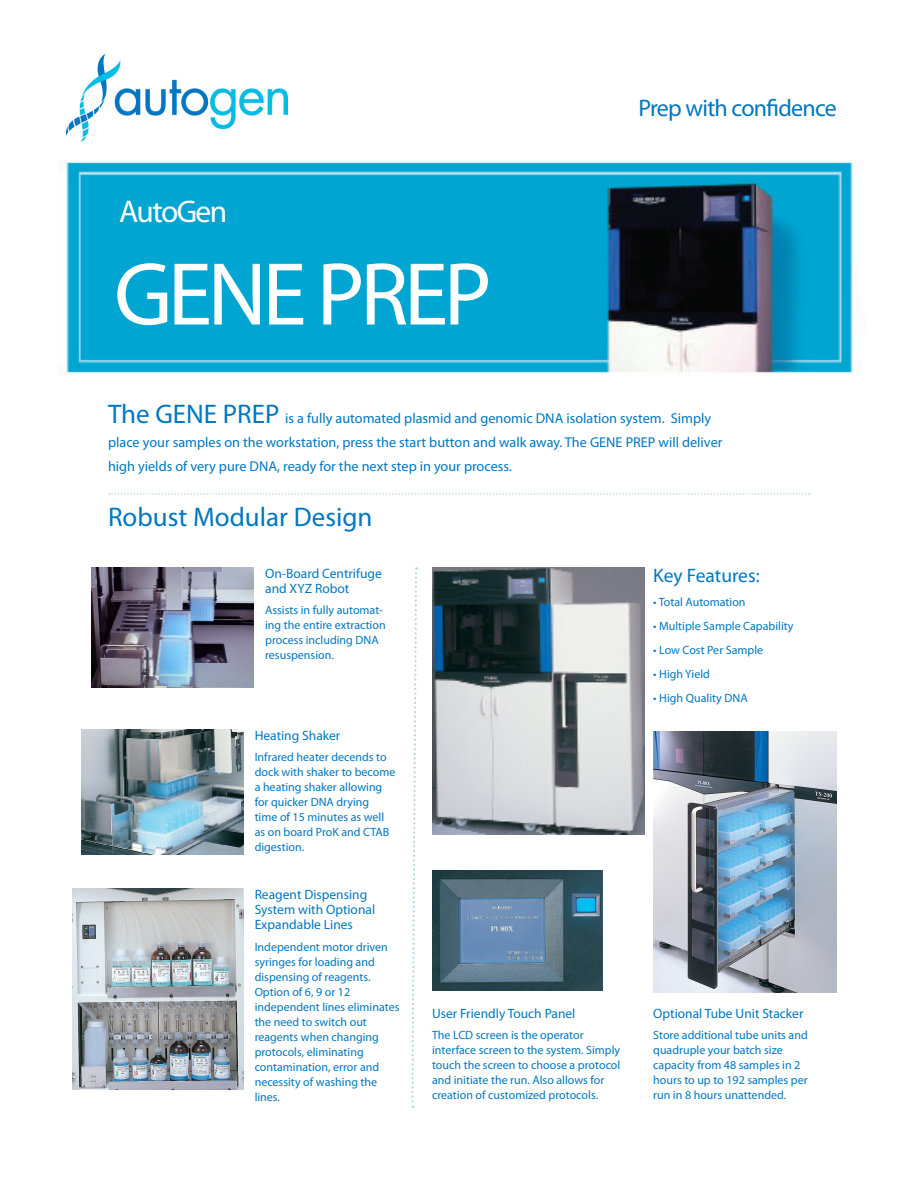
<style>
.page{position:relative;width:918px;height:1188px;background:#fff}
.page>*{position:absolute;margin:0;border:0;box-sizing:border-box;transform-origin:0 0}
.Header_Product_Numbe{font:90px "Myriad Pro";letter-spacing:-.05em;color:#fff}
.Header_Product_Numbe-2{font:31.5px "Myriad Pro";letter-spacing:-.05em;color:#fff}
.Intro_text{font:27px "Myriad Pro";color:#0077c0}
.t1{font:24px "Myriad Pro";letter-spacing:-.03em;color:#0077c0}
.Intro_text-2{font:19.5px "Myriad Pro";color:#0077c0}
.Intro_text-3{font:14.25px/24px "Myriad Pro";color:#0077c0}
.Captions_Bold_Headli{font:13.5px/15px "Myriad Pro";color:#0077c0}
.Captions_text_8_10_M{font:12px/15px "Myriad Pro";color:#0077c0}
.Intro_text-4{font:12px "Myriad Pro";color:#0077c0}
.s1{font-size:27px}
</style>
<div class="page">
<img style="left:67px;top:55px;width:221px;height:87px">
<img style="left:64px;top:160px;width:789px;height:215px">
<svg style="left:109px;top:493px;width:701px;height:2px"></svg>
<img style="left:81px;top:729px;width:162px;height:125px">
<img style="left:92px;top:567px;width:162px;height:120px">
<img style="left:432px;top:870px;width:170px;height:120px">
<svg style="left:411px;top:567px;width:7px;height:541px"></svg>
<img style="left:654px;top:732px;width:183px;height:261px">
<img style="left:73px;top:889px;width:170px;height:200px">
<img style="left:432px;top:567px;width:212px;height:267px">
<p class="Header_Product_Numbe-2" style="left:119px;top:193px;width:110px">AutoGen</p>
<p class="Header_Product_Numbe" style="left:114px;top:239px;width:379px">GENE PREP</p>
<p class="t1" style="left:638px;top:93px;width:200px">Prep with confidence</p>
<p class="Intro_text-3" style="left:108px;top:406px;width:616px"><span class="s1">The GENE PREP</span> is a fully automated plasmid and genomic DNA isolation system. Simply place your samples on the workstation, press the start button and walk away. The GENE PREP will deliver high yields of very pure DNA, ready for the next step in your process.</p>
<p class="Intro_text" style="left:108px;top:500px;width:266px">Robust Modular Design</p>
<p class="Captions_Bold_Headli" style="left:265px;top:565px;width:118px">On-Board Centrifuge and XYZ Robot</p>
<p class="Captions_text_8_10_M" style="left:265px;top:602px;width:122px">Assists in fully automat&shy;ing the entire extraction process including DNA resuspension.</p>
<p class="Captions_Bold_Headli" style="left:255px;top:727px;width:87px">Heating Shaker</p>
<p class="Captions_text_8_10_M" style="left:255px;top:749px;width:142px">Infrared heater decends to dock with shaker to become a heating shaker allowing for quicker DNA drying<br>time of 15 minutes as well as on board ProK and CTAB digestion.</p>
<p class="Captions_Bold_Headli" style="left:255px;top:887px;width:122px">Reagent Dispensing<br>System with Optional<br>Expandable Lines</p>
<p class="Captions_text_8_10_M" style="left:255px;top:939px;width:146px">Independent motor driven syringes for loading and dispensing of reagents.<br>Option of 6, 9 or 12 independent lines eliminates the need to switch out reagents when changing protocols, eliminating contamination, error and necessity of washing the lines.</p>
<p class="Captions_Bold_Headli" style="left:432px;top:1005px;width:145px">User Friendly Touch Panel</p>
<p class="Captions_text_8_10_M" style="left:432px;top:1027px;width:190px">The LCD screen is the operator interface screen to the system. Simply touch the screen to choose a protocol and initiate the run. Also allows for creation of customized protocols.</p>
<p class="Intro_text-2" style="left:653px;top:564px;width:108px">Key Features:</p>
<p class="Intro_text-4" style="left:653px;top:595px;width:94px">• Total Automation</p>
<p class="Intro_text-4" style="left:653px;top:619px;width:142px">• Multiple Sample Capability</p>
<p class="Intro_text-4" style="left:653px;top:643px;width:111px">• Low Cost Per Sample</p>
<p class="Intro_text-4" style="left:653px;top:667px;width:58px">• High Yield</p>
<p class="Intro_text-4" style="left:653px;top:691px;width:96px">• High Quality DNA</p>
<p class="Captions_Bold_Headli" style="left:653px;top:1005px;width:152px">Optional Tube Unit Stacker</p>
<p class="Captions_text_8_10_M" style="left:653px;top:1027px;width:156px">Store additional tube units and quadruple your batch size capacity from 48 samples in 2 hours to up to 192 samples per run in 8 hours unattended.</p>
</div>
